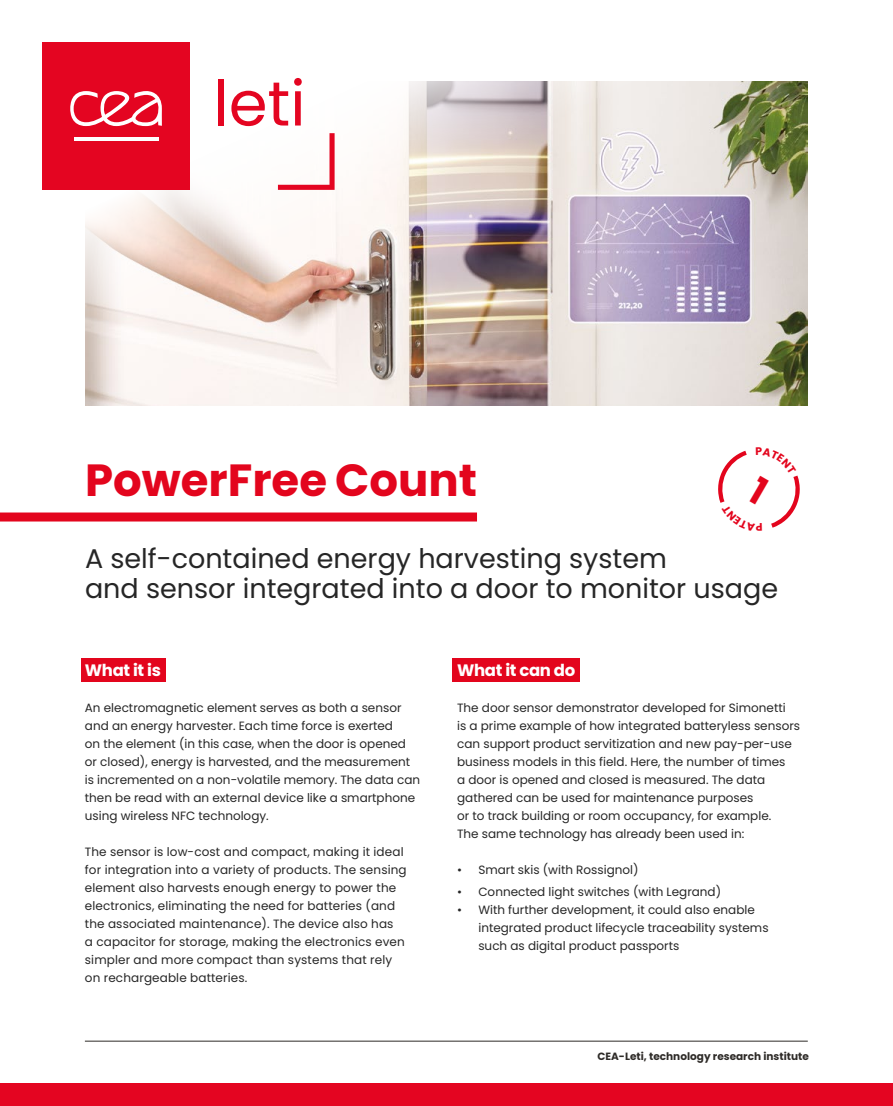
<style>
.page{position:relative;width:893px;height:1106px;background:#fff}
.page>*{position:absolute;margin:0;border:0;box-sizing:border-box;transform-origin:0 0}
.TITRE{font:700 45px "Poppins";color:#e3051d}
.SS-TITRE{font:27px/30px "Poppins";color:#262626}
.INTERTITRE{font:700 16.5px "Poppins";letter-spacing:-.02em;color:#fff}
.TXT_courant{font:12px/18px "Poppins";color:#262626}
.t1{font:700 10.5px "Poppins";color:#2e2b28}
</style>
<div class="page">
<div style="left:0;top:512px;width:477px;height:9px;background:#e3051d"></div>
<div style="left:81px;top:658px;width:85px;height:24px;background:#e3051d"></div>
<div style="left:453px;top:658px;width:127px;height:24px;background:#e3051d"></div>
<img style="left:85px;top:81px;width:723px;height:325px">
<hr style="left:85px;top:1040px;width:723px;height:1px;background:#2e2b28">
<div style="left:0;top:1083px;width:893px;height:23px;background:#e40521"></div>
<div style="left:42px;top:42px;width:148px;height:148px;background:#e40521"></div>
<svg style="left:70px;top:91px;width:92px;height:35px"></svg>
<hr style="left:74px;top:138px;width:84px;height:3px;background:#fff">
<div style="left:218px;top:79px;width:6px;height:46px;background:#e40521"></div>
<svg style="left:231px;top:83px;width:57px;height:43px"></svg>
<svg style="left:294px;top:78px;width:8px;height:47px"></svg>
<svg style="left:278px;top:133px;width:57px;height:57px"></svg>
<svg style="left:718px;top:450px;width:82px;height:78px"></svg>
<p class="TITRE" style="left:85px;top:454px;width:393px">PowerFree Count</p>
<p class="SS-TITRE" style="left:85px;top:543px;width:694px">A self-contained energy harvesting system<br>and sensor integrated into a door to monitor usage</p>
<p class="INTERTITRE" style="left:85px;top:660px;width:78px">What it is</p>
<p class="TXT_courant" style="left:85px;top:699px;width:337px">An electromagnetic element serves as both a sensor and an energy harvester. Each time force is exerted<br>on the element (in this case, when the door is opened or closed), energy is harvested, and the measurement is incremented on a non-volatile memory. The data can then be read with an external device like a smartphone using wireless NFC technology.</p>
<p class="TXT_courant" style="left:85px;top:843px;width:323px">The sensor is low-cost and compact, making it ideal for integration into a variety of products. The sensing element also harvests enough energy to power the electronics, eliminating the need for batteries (and the associated maintenance). The device also has<br>a capacitor for storage, making the electronics even simpler and more compact than systems that rely on rechargeable batteries.</p>
<p class="INTERTITRE" style="left:457px;top:660px;width:120px">What it can do</p>
<p class="TXT_courant" style="left:457px;top:699px;width:344px">The door sensor demonstrator developed for Simonetti<br>is a prime example of how integrated batteryless sensors can support product servitization and new pay-per-use business models in this field. Here, the number of times<br>a door is opened and closed is measured. The data gathered can be used for maintenance purposes<br>or to track building or room occupancy, for example.<br>The same technology has already been used in:</p>
<p class="TXT_courant" style="left:457px;top:861px;width:183px">• Smart skis (with Rossignol)</p>
<p class="TXT_courant" style="left:457px;top:882px;width:266px">• Connected light switches (with Legrand)</p>
<p class="TXT_courant" style="left:478px;top:900px;width:292px;text-indent:-21px">• With further development, it could also enable integrated product lifecycle traceability systems such as digital product passports</p>
<p class="t1" style="left:598px;top:1050px;width:213px">CEA-Leti, technology research institute</p>
</div>
